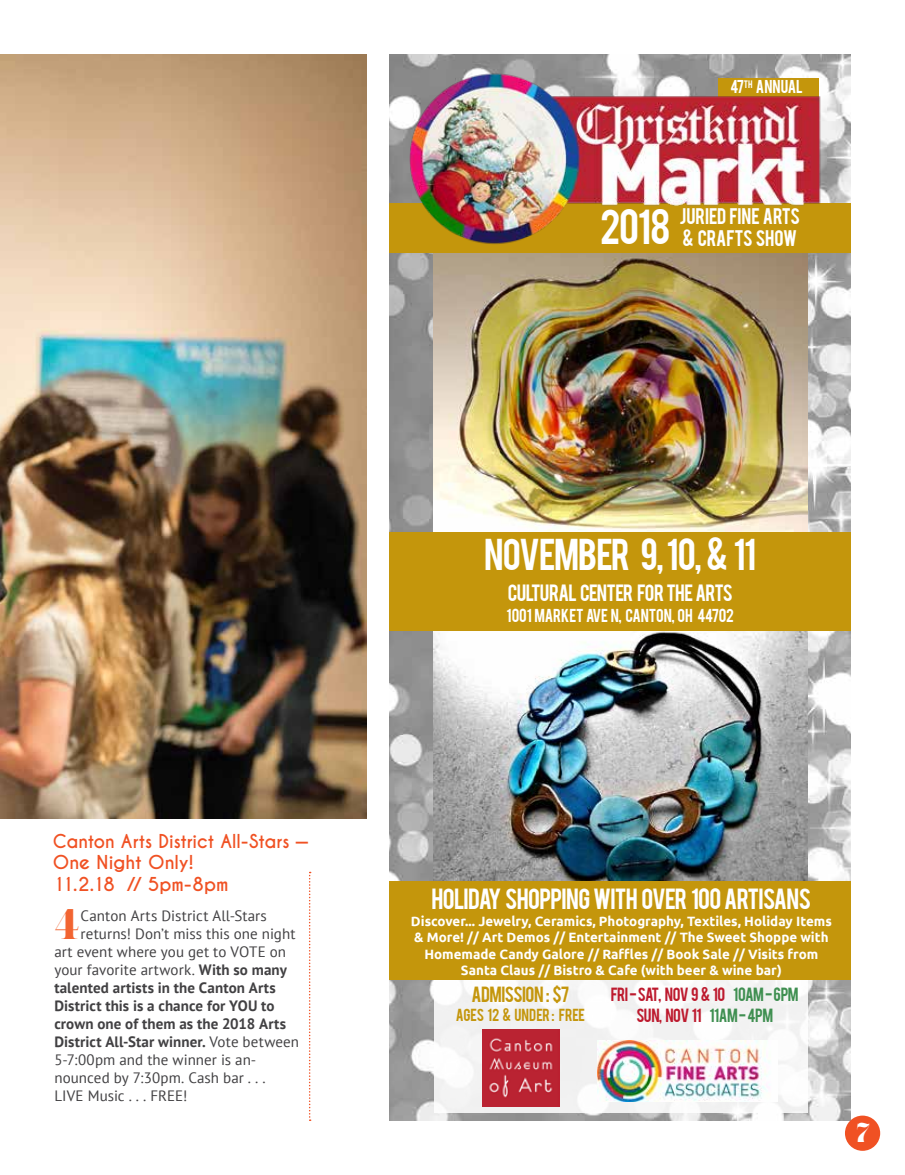
<style>
.page{position:relative;width:905px;height:1175px;background:#fff}
.page>*{position:absolute;margin:0;border:0;box-sizing:border-box;transform-origin:0 0}
.t1{font:41.85px "Pistilli";color:#f26431}
.t2{font:38.55px "Bebas";color:#fff}
.t3{font:34.95px "Bebas";letter-spacing:-.03em;color:#fff}
.t4{font:26.55px "Pistilli";color:#fff}
.t5{font:22.95px "Bebas";letter-spacing:-.03em;color:#fff}
.t6{font:18.45px "Bebas";letter-spacing:-.035em;color:#fff}
.t7{font:700 18px/21.6px "Caviar Dreams";letter-spacing:-.005em;color:#f05123}
.t8{font:17.7px/21.3px "Bebas";letter-spacing:-.005em;color:#fff}
.t9{font:17.25px "Bebas";letter-spacing:-.025em;color:#c4960c}
.t10{font:15px "PT Sans";letter-spacing:.005em;color:#414042}
.t11{font:700 15px "PT Sans";letter-spacing:.005em;color:#414042}
.t12{font:15px/21px "Bebas";letter-spacing:-.03em;color:#bd1a2e;text-align:center}
.t13{font:14.7px "Bebas";letter-spacing:-.005em;color:#fff}
.t14{font:13.65px "Bebas";letter-spacing:-.005em;color:#c4960c}
.t15{font:700 13.5px/16.5px "Ubuntu";color:#fff;text-align:center}
.s1{font-weight:700}
.s2{font-weight:400}
.s3{color:#3f8f51}
</style>
<div class="page">
<img style="left:0;top:54px;width:366px;height:764px">
<svg style="left:309px;top:871px;width:1px;height:250px"></svg>
<img style="left:390px;top:54px;width:460px;height:1066px">
<div style="left:434px;top:110px;width:373px;height:1002px;background:#f4f4f4"></div>
<img style="left:482px;top:1029px;width:77px;height:77px">
<img style="left:433px;top:253px;width:374px;height:280px">
<img style="left:433px;top:631px;width:374px;height:250px">
<div style="left:390px;top:203px;width:460px;height:50px;background:#c4960c"></div>
<div style="left:390px;top:533px;width:460px;height:98px;background:#c4960c"></div>
<div style="left:390px;top:881px;width:460px;height:99px;background:#c4960c"></div>
<img style="left:395px;top:68px;width:432px;height:176px">
<img style="left:597px;top:1040px;width:174px;height:61px">
<div style="left:844px;top:1115px;width:36px;height:35px;background:#f05123;border-radius:50%"></div>
<p class="t13" style="left:730px;top:76px;width:74px">47<sup>TH</sup> ANNUAL</p>
<h2 class="t2" style="left:600px;top:199px;width:72px">2018</h2>
<h3 class="t8" style="left:679px;top:205px;width:122px">JURIED FINE ARTS &amp; CRAFTS SHOW</h3>
<h3 class="t7" style="left:53px;top:830px;width:257px">Canton Arts District All-Stars —<br>One Night Only!<br>11.2.18 // 5pm-8pm</h3>
<h1 class="t1" style="left:54px;top:895px;width:28px">4</h1>
<p class="t10" style="left:81px;top:905px;width:188px">Canton Arts District All-Stars</p>
<p class="t10" style="left:81px;top:923px;width:216px">returns! Don’t miss this one night</p>
<p class="t10" style="left:54px;top:941px;width:233px">art event where you get to VOTE on</p>
<p class="t10" style="left:54px;top:959px;width:234px">your favorite artwork. <span class="s1">With so many</span></p>
<p class="t11" style="left:54px;top:977px;width:223px">talented artists in the Canton Arts</p>
<p class="t11" style="left:54px;top:995px;width:222px">District this is a chance for YOU to</p>
<p class="t11" style="left:54px;top:1013px;width:233px">crown one of them as the 2018 Arts</p>
<p class="t11" style="left:54px;top:1031px;width:246px">District All-Star winner. <span class="s2">Vote between</span></p>
<p class="t10" style="left:54px;top:1049px;width:203px">5-7:00pm and the winner is an-</p>
<p class="t10" style="left:54px;top:1067px;width:213px">nounced by 7:30pm. Cash bar . . .</p>
<p class="t10" style="left:54px;top:1085px;width:134px">LIVE Music . . . FREE!</p>
<h3 class="t3" style="left:484px;top:529px;width:273px">NOVEMBER 9, 10, &amp; 11</h3>
<h3 class="t6" style="left:508px;top:579px;width:226px">CULTURAL CENTER FOR THE ARTS</h3>
<p class="t13" style="left:506px;top:604px;width:229px">1001 MARKET AVE N, CANTON, OH 44702</p>
<h3 class="t5" style="left:431px;top:882px;width:381px">HOLIDAY SHOPPING WITH OVER 100 ARTISAN S</h3>
<p class="t15" style="left:411px;top:912px;width:422px">Discover... Jewelry, Ceramics, Photography, Textiles, Holiday Items &amp; More! // Art Demos // Entertainment // The Sweet Shoppe with Homemade Candy Galore // Raffles // Book Sale // Visits from Santa Claus // Bistro &amp; Cafe (with beer &amp; wine bar)</p>
<p class="t9" style="left:471px;top:982px;width:99px">ADMISSION : $7</p>
<p class="t14" style="left:456px;top:1005px;width:131px">AGES 12 &amp; UNDER : FREE</p>
<p class="t12" style="left:611px;top:983px;width:189px">FRI - SAT, NOV 9 &amp; 10 <span class="s3">10AM - 6PM<br></span>SUN, NOV 11 <span class="s3">11AM - 4PM</span></p>
<h3 class="t4" style="left:854px;top:1114px;width:18px">7</h3>
</div>
